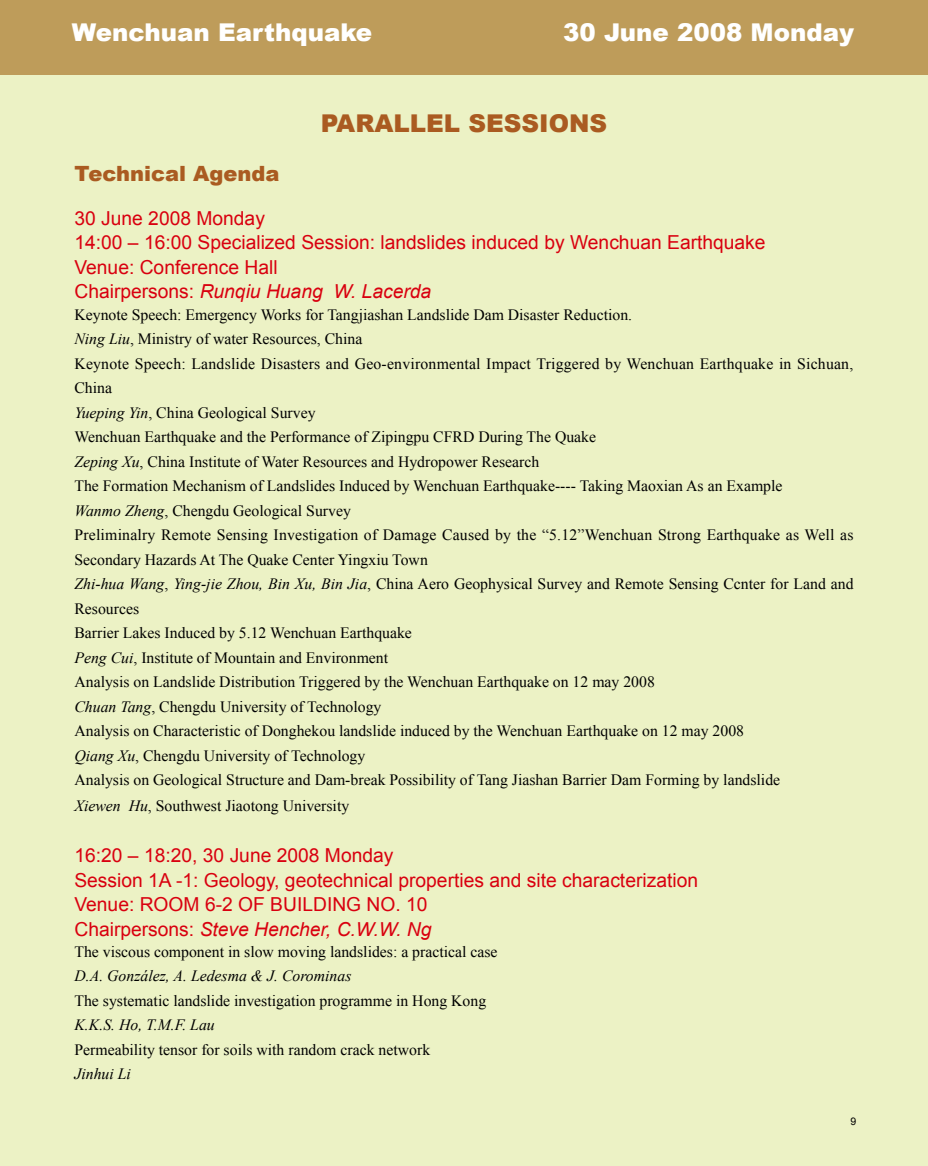
<style>
.page{position:relative;width:928px;height:1166px;background:#ecf2c5}
.page>*{position:absolute;margin:0;border:0;box-sizing:border-box;transform-origin:0 0}
.t1{font:900 24.5px "Arial";color:#fff}
.t2{font:900 24.5px "Arial";color:#aa5b21}
.t3{font:900 21px "Arial";color:#aa5b21}
.t4{font:19.25px/24.5px "Arial";color:#d9000f}
.t5{font:15.75px/24.5px "Times New Roman";color:#000}
.t6{font:italic 15.75px "Times New Roman";color:#000}
.s1{font-style:italic}
</style>
<div class="page">
<div style="left:0;top:0;width:928px;height:75px;background:#be9c5a"></div>
<h1 class="t1" style="left:72px;top:14px;width:302px">Wenchuan Earthquake</h1>
<h1 class="t1" style="left:563px;top:14px;width:292px">30 June 2008 Monday</h1>
<h2 class="t3" style="left:74px;top:158px;width:206px">Technical Agenda</h2>
<h1 class="t2" style="left:321px;top:106px;width:288px">PARALLEL SESSIONS</h1>
<p class="t4" style="left:74px;top:206px;width:692px">30 June 2008 Monday<br>1 4:00 – 16 :00 Specialized Session: landslides induced by Wenchuan Earthquake Venue: Conference Hall<br>Chairpersons: <span class="s1">Runqiu Huang W. Lacerda</span></p>
<p class="t5" style="left:74px;top:302px;width:780px">Keynote Speech: Emergency Works for Tangjiashan Landslide Dam Disaster Reduction.<br><span class="s1">Ning Liu</span>, Ministry of water Resources, China<br>Keynote Speech: Landslide Disasters and Geo-environmental Impact Triggered by Wenchuan Earthquake in Sichuan, China<br><span class="s1">Yueping Yin</span>, China Geological Survey<br>Wenchuan Earthquake and the Performance of Zipingpu CFRD During The Quake<br><span class="s1">Zeping Xu</span>, China Institute of Water Resources and Hydropower Research<br>The Formation Mechanism of Landslides Induced by Wenchuan Earthquake---- Taking Maoxian As an Example<br><span class="s1">Wanmo Zheng</span>, Chengdu Geological Survey<br>Preliminalry Remote Sensing Investigation of Damage Caused by the “5.12”Wenchuan Strong Earthquake as Well as Secondary Hazards At The Quake Center Yingxiu Town<br><span class="s1">Zhi-hua Wang</span>, <span class="s1">Ying-jie Zhou, Bin Xu, Bin Jia</span>, China Aero Geophysical Survey and Remote Sensing Ccnter for Land and Resources<br>Barrier Lakes Induced by 5.12 Wenchuan Earthquake<br><span class="s1">Peng Cui</span>, Institute of Mountain and Environment<br>Analysis on Landslide Distribution Triggered by the Wenchuan Earthquake on 12 may 2008<br><span class="s1">Chuan Tang</span>, Chengdu University of Technology<br>Analysis on Characteristic of Donghekou landslide induced by the Wenchuan Earthquake on 12 may 2008<br><span class="s1">Qiang Xu</span>, Chengdu University of Technology<br>Analysis on Geological Structure and Dam-break Possibility of Tang Jiashan Barrier Dam Forming by landslide</p>
<p class="t5" style="left:74px;top:793px;width:276px"><span class="s1">Xiewen Hu</span>, Southwest Jiaotong University</p>
<p class="t4" style="left:74px;top:843px;width:625px">16:20 – 1 8:20, 30 June 2008 Monday<br>Session 1 A -1 : Geology, geotechnical properties and site characterization Venue: ROOM 6-2 OF BUILDING NO. 1 0<br>Chairpersons: <span class="s1">Steve Hencher, C.W.W. Ng</span></p>
<p class="t5" style="left:74px;top:939px;width:425px">The viscous component in slow moving landslides: a practical case</p>
<p class="t6" style="left:74px;top:965px;width:278px">D.A. González, A. Ledesma &amp; J. Corominas</p>
<p class="t5" style="left:74px;top:988px;width:413px">The systematic landslide investigation programme in Hong Kong</p>
<p class="t6" style="left:74px;top:1014px;width:142px">K.K.S. Ho, T.M.F. Lau</p>
<p class="t5" style="left:74px;top:1037px;width:357px">Permeability tensor for soils with random crack network</p>
<p class="t6" style="left:74px;top:1063px;width:58px">Jinhui Li</p>
</div>
